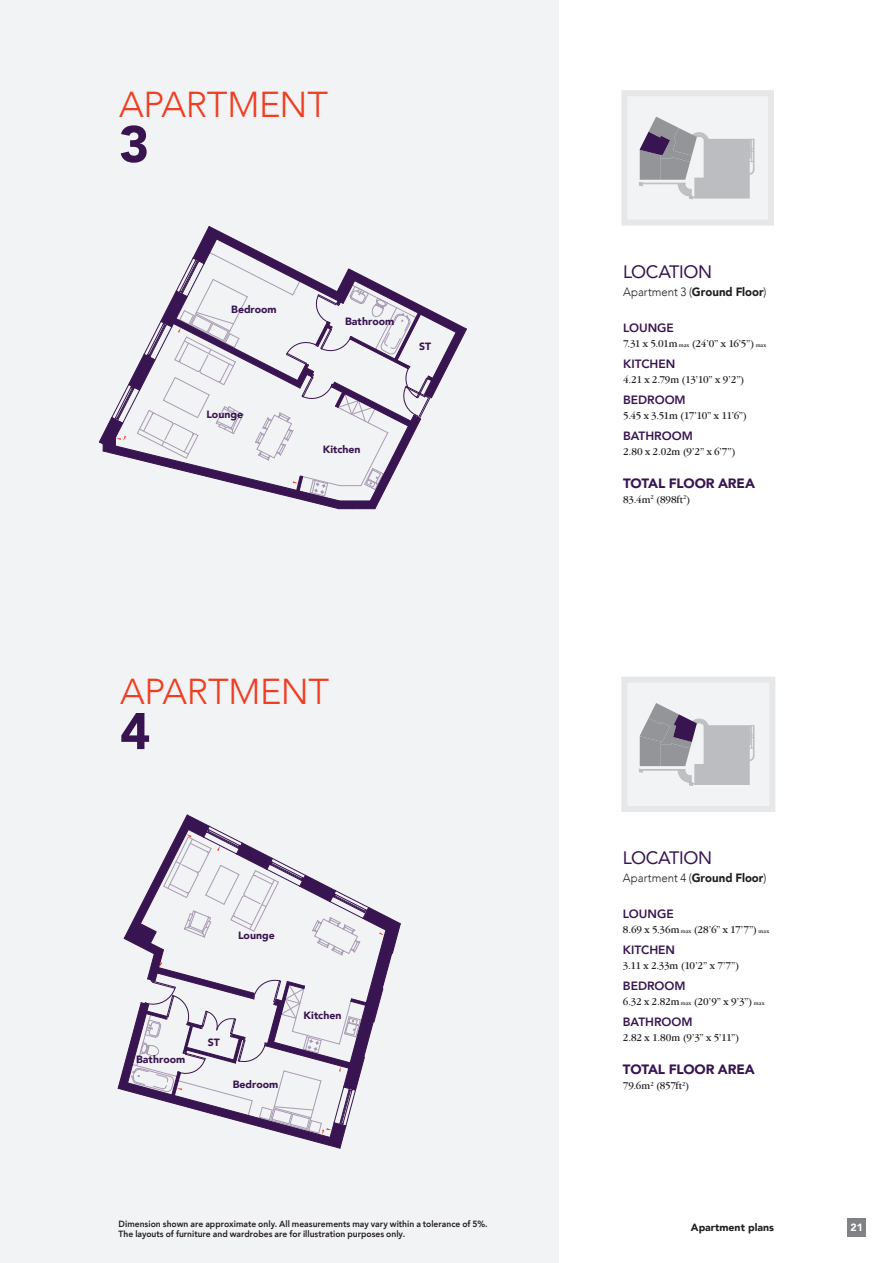
<style>
.page{position:relative;width:893px;height:1263px;background:#fff}
.page>*{position:absolute;margin:0;border:0;box-sizing:border-box;transform-origin:0 0}
.Plans_-_Subtitle{font:900 51px "Avenir";color:#381451}
.Plans_-_Title{font:300 36px "Avenir";letter-spacing:-.005em;color:#ef3e22}
.Plans_-_Location{font:18px "Avenir";letter-spacing:-.02em;color:#381451}
.Plans_-_Floor_area{font:900 13.5px "Avenir";letter-spacing:-.01em;color:#381451}
.Plans_-_Room{font:800 12px "Avenir";letter-spacing:-.005em;color:#381451}
.Plans_-_Location_tex{font:300 12px "Avenir";color:#231f20;scale:.95 1}
.Plans_-_Measurements{font:10.8px "Garamond IT Cby BT";letter-spacing:-.02em;color:#231f20;scale:.95 1}
.Plans_-_Measurements-2{font:10.8px "Garamond IT Cby BT";letter-spacing:-.055em;color:#231f20;scale:.95 1}
.t1{font:900 10.5px "Avenir";color:#381451}
.t2{font:900 10.5px "Avenir";color:#231f20}
.t3{font:900 10.5px "Avenir";color:#fff}
.t4{font:800 9px/10.5px "Avenir";color:#231f20;scale:.95 1}
.s1{font-weight:900}
.s2{font-size:6px}
</style>
<div class="page">
<div style="left:0;top:0;width:558px;height:1263px;background:#f2f3f4"></div>
<div style="left:624px;top:93px;width:147px;height:130px;background:#f2f3f4"></div>
<hr style="left:754px;top:139px;width:1px;height:30px;background:#bcbdc0">
<svg style="left:639px;top:117px;width:115px;height:82px"></svg>
<div style="left:621px;top:90px;width:153px;height:136px;border:6px solid #e6e7e9"></div>
<div style="left:624px;top:680px;width:148px;height:129px;background:#f2f3f4"></div>
<hr style="left:754px;top:726px;width:1px;height:30px;background:#bcbdc0">
<svg style="left:639px;top:703px;width:115px;height:82px"></svg>
<div style="left:621px;top:677px;width:154px;height:135px;border:6px solid #e6e7e9"></div>
<svg style="left:118px;top:814px;width:283px;height:335px"></svg>
<svg style="left:99px;top:226px;width:368px;height:283px"></svg>
<div style="left:848px;top:1218px;width:18px;height:18px;background:#808285"></div>
<p class="Plans_-_Title" style="left:119px;top:83px;width:210px">APARTMENT</p>
<p class="Plans_-_Subtitle" style="left:119px;top:101px;width:32px">3</p>
<p class="t1" style="left:231px;top:301px;width:47px">Bedroom</p>
<p class="t1" style="left:206px;top:405px;width:38px">Lounge</p>
<p class="t1" style="left:345px;top:313px;width:51px">Bathroom</p>
<p class="t1" style="left:419px;top:337px;width:14px">ST</p>
<p class="t1" style="left:323px;top:441px;width:39px">Kitchen</p>
<p class="Plans_-_Title" style="left:120px;top:670px;width:210px">APARTMENT</p>
<p class="Plans_-_Subtitle" style="left:120px;top:688px;width:32px">4</p>
<p class="t1" style="left:238px;top:927px;width:38px">Lounge</p>
<p class="t1" style="left:136px;top:1050px;width:51px">Bathroom</p>
<p class="t1" style="left:208px;top:1033px;width:14px">ST</p>
<p class="t1" style="left:233px;top:1075px;width:47px">Bedroom</p>
<p class="t1" style="left:304px;top:1006px;width:39px">Kitchen</p>
<p class="t4" style="left:119px;top:1218px;width:390px">Dimension shown are approximate only. All measurements may vary within a tolerance of 5%.<br>The layouts of furniture and wardrobes are for illustration purposes only.</p>
<p class="Plans_-_Location" style="left:623px;top:257px;width:91px">LOCATION</p>
<p class="Plans_-_Location_tex" style="left:623px;top:285px;width:153px">Apartment 3 (<span class="s1">Ground Floor</span>)</p>
<p class="Plans_-_Room" style="left:623px;top:318px;width:52px">LOUNGE</p>
<p class="Plans_-_Measurements" style="left:623px;top:337px;width:152px">7.31 x 5.01m <span class="s2">max</span> (24’0” x 16’5”) <span class="s2">max</span></p>
<p class="Plans_-_Room" style="left:623px;top:354px;width:54px">KITCHEN</p>
<p class="Plans_-_Measurements" style="left:623px;top:373px;width:129px">4.21 x 2.79m (13’10” x 9’2”)</p>
<p class="Plans_-_Room" style="left:623px;top:390px;width:64px">BEDROOM</p>
<p class="Plans_-_Measurements-2" style="left:623px;top:409px;width:132px">5.45 x 3.51m (17’10” x 11’6”)</p>
<p class="Plans_-_Room" style="left:623px;top:426px;width:71px">BATHROOM</p>
<p class="Plans_-_Measurements" style="left:623px;top:445px;width:120px">2.80 x 2.02m (9’2” x 6’7”)</p>
<p class="Plans_-_Floor_area" style="left:623px;top:472px;width:133px">TOTAL FLOOR AREA</p>
<p class="Plans_-_Measurements" style="left:623px;top:493px;width:72px">83.4m<sup>2</sup> (898ft<sup>2</sup>)</p>
<p class="Plans_-_Location" style="left:623px;top:844px;width:91px">LOCATION</p>
<p class="Plans_-_Location_tex" style="left:623px;top:871px;width:153px">Apartment 4 (<span class="s1">Ground Floor</span>)</p>
<p class="Plans_-_Room" style="left:623px;top:905px;width:52px">LOUNGE</p>
<p class="Plans_-_Measurements" style="left:623px;top:923px;width:155px">8.69 x 5.36m <span class="s2">max</span> (28’6” x 17’7”) <span class="s2">max</span></p>
<p class="Plans_-_Room" style="left:623px;top:941px;width:54px">KITCHEN</p>
<p class="Plans_-_Measurements" style="left:623px;top:959px;width:124px">3.11 x 2.33m (10’2” x 7’7”)</p>
<p class="Plans_-_Room" style="left:623px;top:977px;width:64px">BEDROOM</p>
<p class="Plans_-_Measurements" style="left:623px;top:995px;width:151px">6.32 x 2.82m <span class="s2">max</span> (20’9” x 9’3”) <span class="s2">max</span></p>
<p class="Plans_-_Room" style="left:623px;top:1013px;width:71px">BATHROOM</p>
<p class="Plans_-_Measurements" style="left:623px;top:1031px;width:124px">2.82 x 1.80m (9’3” x 5’11”)</p>
<p class="Plans_-_Floor_area" style="left:623px;top:1058px;width:133px">TOTAL FLOOR AREA</p>
<p class="Plans_-_Measurements" style="left:623px;top:1079px;width:71px">79.6m<sup>2</sup> (857ft<sup>2</sup>)</p>
<p class="t2" style="left:691px;top:1218px;width:85px">Apartment plans</p>
<p class="t3" style="left:851px;top:1218px;width:14px">21</p>
</div>
